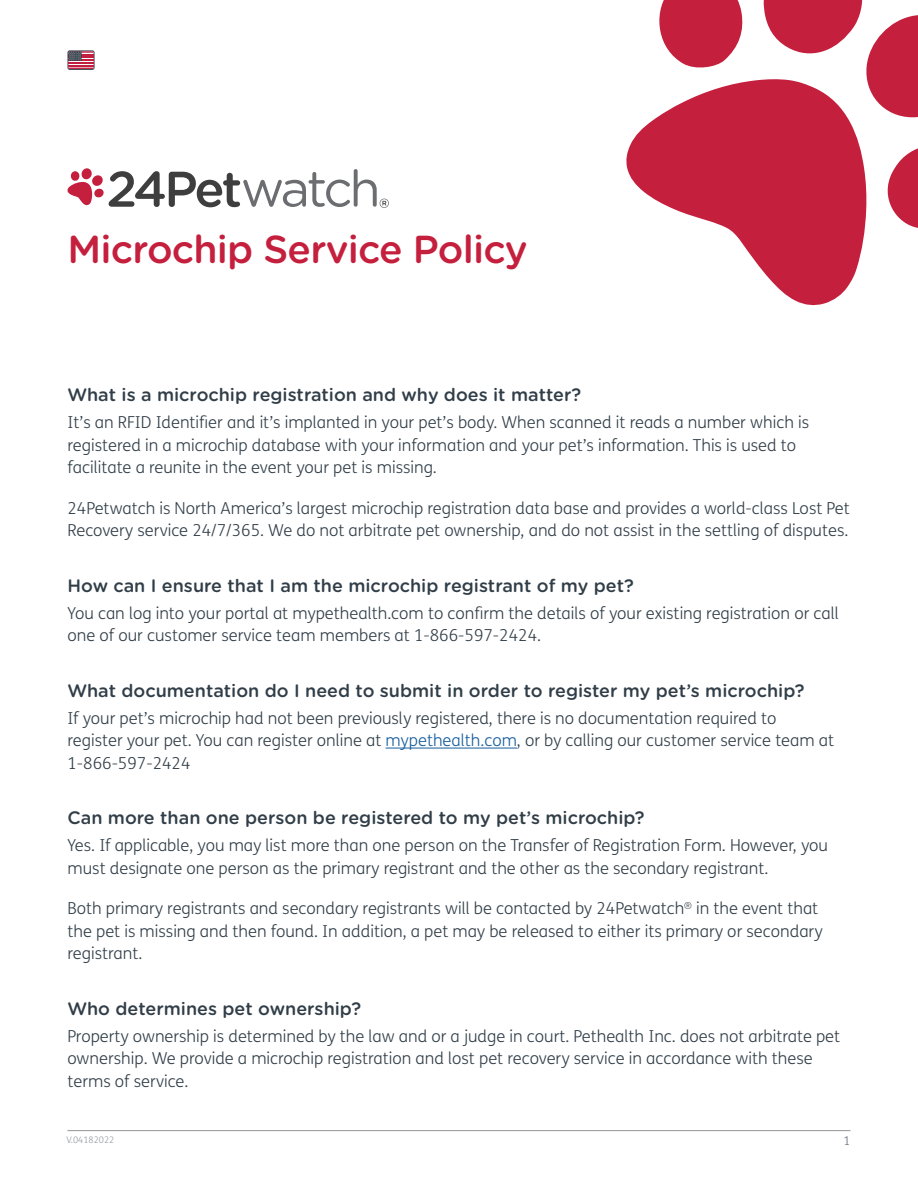
<style>
.page{position:relative;width:918px;height:1188px;background:#fff}
.page>*{position:absolute;margin:0;border:0;box-sizing:border-box;transform-origin:0 0}
.Main_Title{font:500 39px "Gotham Rounded";letter-spacing:-.02em;color:#c51f3e}
.sub_title{font:500 18px "Gotham Rounded";color:#313e48}
.t1{font:300 16.5px/22.5px "FS Me Pro";color:#313e48}
.t2{font:300 12px "FS Me Pro";color:#666f77}
.t3{font:300 9px "FS Me Pro";color:#93989f}
.s1{color:#175d9e}
</style>
<div class="page">
<hr style="left:68px;top:1130px;width:782px;height:1px;background:#939598">
<hr style="left:386px;top:748px;width:131px;height:1px;background:#175d9e">
<svg style="left:68px;top:168px;width:321px;height:40px"></svg>
<svg style="left:887px;top:148px;width:31px;height:80px"></svg>
<svg style="left:659px;top:0;width:84px;height:68px"></svg>
<svg style="left:763px;top:0;width:155px;height:118px"></svg>
<svg style="left:626px;top:79px;width:241px;height:226px;fill:#c51f3e"></svg>
<svg style="left:68px;top:50px;width:27px;height:20px"></svg>
<p class="Main_Title" style="left:68px;top:222px;width:462px">Microchip Service Policy</p>
<p class="sub_title" style="left:68px;top:382px;width:515px">What is a microchip registration and why does it matter?</p>
<p class="t1" style="left:68px;top:411px;width:743px">It’s an RFID Identifier and it’s implanted in your pet’s body. When scanned it reads a number which is registered in a microchip database with your information and your pet’s information. This is used to facilitate a reunite in the event your pet is missing.</p>
<p class="t1" style="left:68px;top:496px;width:784px">24Petwatch is North America’s largest microchip registration data base and provides a world-class Lost Pet<br>Recovery service 24/7/365. We do not arbitrate pet ownership, and do not assist in the settling of disputes.</p>
<p class="sub_title" style="left:68px;top:573px;width:568px">How can I ensure that I am the microchip registrant of my pet?</p>
<p class="t1" style="left:68px;top:601px;width:773px">You can log into your portal at mypethealth.com to confirm the details of your existing registration or call one of our customer service team members at 1-866-597-2424.</p>
<p class="sub_title" style="left:68px;top:678px;width:739px">What documentation do I need to submit in order to register my pet’s microchip?</p>
<p class="t1" style="left:68px;top:706px;width:768px">If your pet’s microchip had not been previously registered, there is no documentation required to register your pet. You can register online at <span class="s1">mypethealth.com</span>, or by calling our customer service team at<br>1-866-597-2424</p>
<p class="sub_title" style="left:68px;top:805px;width:579px">Can more than one person be registered to my pet’s microchip?</p>
<p class="t1" style="left:68px;top:834px;width:762px">Yes. If applicable, you may list more than one person on the Transfer of Registration Form. However, you must designate one person as the primary registrant and the other as the secondary registrant.</p>
<p class="t1" style="left:68px;top:897px;width:757px">Both primary registrants and secondary registrants will be contacted by 24Petwatch<sup>®</sup> in the event that the pet is missing and then found. In addition, a pet may be released to either its primary or secondary registrant.</p>
<p class="sub_title" style="left:68px;top:996px;width:295px">Who determines pet ownership?</p>
<p class="t1" style="left:68px;top:1024px;width:774px">Property ownership is determined by the law and or a judge in court. Pethealth Inc. does not arbitrate pet ownership. We provide a microchip registration and lost pet recovery service in accordance with these terms of service.</p>
<p class="t3" style="left:67px;top:1134px;width:49px">V.04182022</p>
<p class="t2" style="left:844px;top:1132px;width:8px">1</p>
</div>
